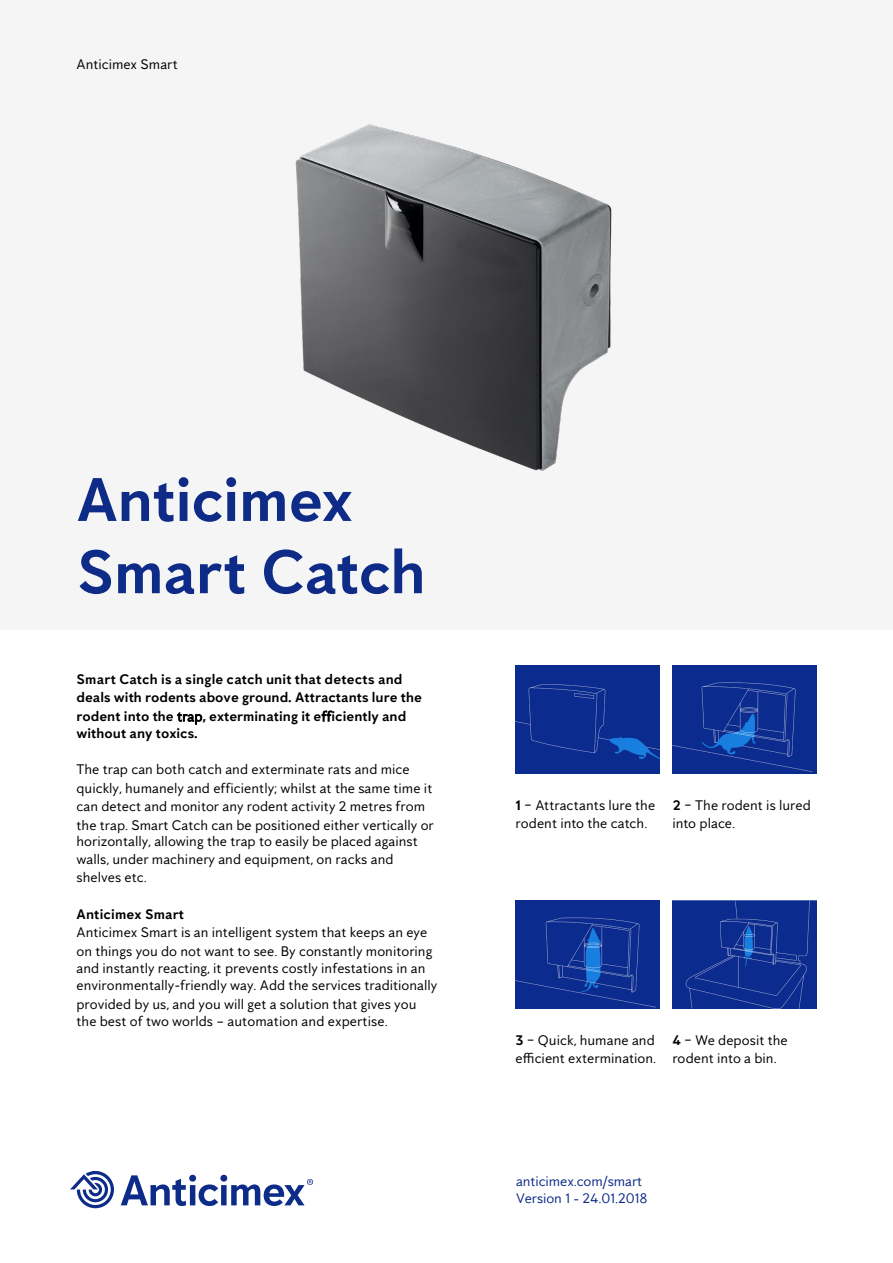
<style>
.page{position:relative;width:893px;height:1263px;background:#fff}
.page>*{position:absolute;margin:0;border:0;box-sizing:border-box;transform-origin:0 0}
.t1{font:700 63px/72.3px "Anticimex Sans";letter-spacing:-.01em;color:#0d2b87}
.t2{font:14.25px/18px "Anticimex Sans";color:#000}
.t3{font:700 14.25px/18px "Anticimex Sans";color:#000}
.t4{font:14.25px/17.2px "Anticimex Sans";letter-spacing:-.01em;color:#0d2b87}
.s1{font-weight:400}
.s2{font-weight:700}
</style>
<div class="page">
<div style="left:0;top:0;width:893px;height:629px;background:#f5f5f5"></div>
<img style="left:295px;top:124px;width:317px;height:347px">
<img style="left:516px;top:665px;width:144px;height:108px">
<img style="left:672px;top:665px;width:144px;height:108px">
<img style="left:516px;top:900px;width:144px;height:108px">
<img style="left:672px;top:900px;width:144px;height:108px">
<svg style="left:70px;top:1171px;width:44px;height:37px"></svg>
<svg style="left:121px;top:1175px;width:192px;height:31px"></svg>
<p class="t2" style="left:77px;top:55px;width:103px">Anticimex Smart</p>
<h1 class="t1" style="left:77px;top:463px;width:351px">Anticimex<br>Smart Catch</h1>
<p class="t3" style="left:77px;top:670px;width:347px">Smart Catch is a single catch unit that detects and deals with rodents above ground. Attractants lure the</p>
<p class="t3" style="left:77px;top:708px;width:331px;line-height:16.6px">rodent into the <span class="s1">trap</span>, exterminating it e<span class="s1">ff</span>iciently and without any toxics.</p>
<p class="t2" style="left:77px;top:759px;width:357px;line-height:19.5px">The trap can both catch and exterminate rats and mice quickly, humanely and efficiently; whilst at the same time it</p>
<p class="t2" style="left:77px;top:797px;width:359px">can detect and monitor any rodent activity 2 metres from the trap. Smart Catch can be positioned either vertically or</p>
<p class="t2" style="left:77px;top:832px;width:343px">horizontally, allowing the trap to easily be placed against walls, under machinery and equipment, on racks and shelves etc.</p>
<p class="t3" style="left:77px;top:904px;width:109px">Anticimex Smart</p>
<p class="t2" style="left:77px;top:922px;width:357px;line-height:19.5px">Anticimex Smart is an intelligent system that keeps an eye on things you do not want to see. By constantly monitoring</p>
<p class="t2" style="left:77px;top:959px;width:362px;line-height:17.1px">and instantly reacting, it prevents costly infestations in an environmentally-friendly way. Add the services traditionally</p>
<p class="t2" style="left:77px;top:995px;width:341px;line-height:17.1px">provided by us, and you will get a solution that gives you the best of two worlds – automation and expertise.</p>
<p class="t2" style="left:516px;top:796px;width:141px"><span class="s2">1</span> – Attractants lure the rodent into the catch.</p>
<p class="t2" style="left:672px;top:796px;width:140px"><span class="s2">2</span> – The rodent is lured into place.</p>
<p class="t2" style="left:516px;top:1031px;width:142px"><span class="s2">3</span> – Quick, humane and efficient extermination.</p>
<p class="t2" style="left:672px;top:1031px;width:117px"><span class="s2">4</span> – We deposit the rodent into a bin.</p>
<p class="t4" style="left:516px;top:1172px;width:133px">anticimex.com/smart<br>Version 1 - 24.01.2018</p>
</div>
